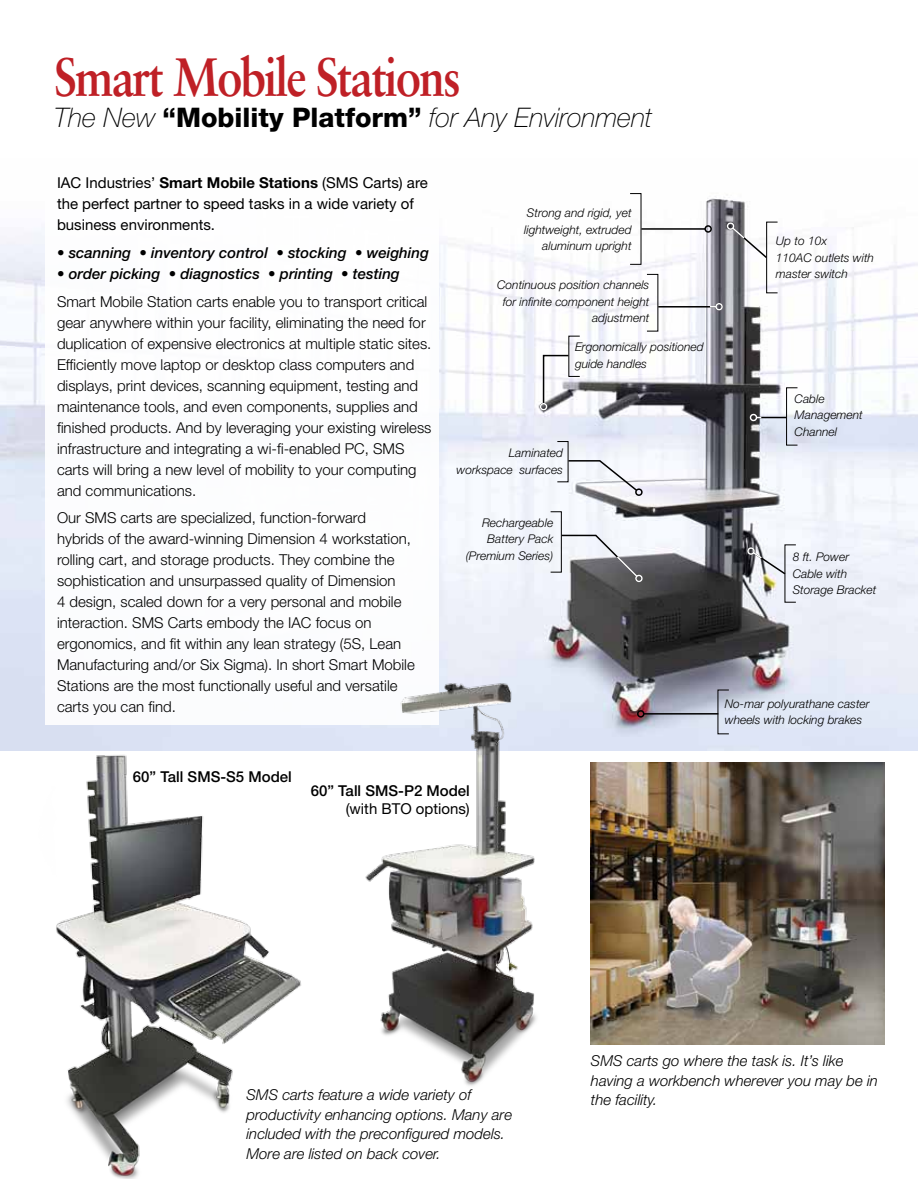
<style>
.page{position:relative;width:918px;height:1188px;background:#fff}
.page>*{position:absolute;margin:0;border:0;box-sizing:border-box;transform-origin:0 0}
.t1{font:700 54px "Sabon";letter-spacing:-.04em;color:#bf2026;scale:.85 1}
.t2{font:italic 100 27px "Helvetica Neue LT Std";color:#000}
.t3{font:300 15px/21px "Helvetica Neue LT Std";color:#000}
.t4{font:italic 300 15px/19.5px "Helvetica Neue LT Std";color:#000}
.t5{font:15px/21px "Helvetica Neue LT Std";color:#000}
.t6{font:italic 500 15px "Helvetica Neue LT Std";color:#000}
.t7{font:500 15px "Helvetica Neue LT Std";color:#000}
.t8{font:italic 300 12px/16.5px "Helvetica Neue LT Std";color:#000}
.s1{font-weight:800;font-style:normal}
.s2{font-weight:700}
</style>
<div class="page">
<img style="left:0;top:193px;width:918px;height:558px">
<div style="left:45px;top:138px;width:394px;height:587px;background:#fff"></div>
<img style="left:591px;top:763px;width:294px;height:282px">
<img style="left:350px;top:653px;width:238px;height:433px">
<div style="left:766px;top:222px;width:12px;height:71px;border:1px solid #000"></div>
<div style="left:786px;top:387px;width:12px;height:59px;border:1px solid #000"></div>
<hr style="left:641px;top:228px;width:64px;height:2px;background:#000">
<div style="left:704px;top:225px;width:8px;height:8px;border:2px solid #000;border-radius:50%"></div>
<hr style="left:658px;top:306px;width:58px;height:2px;background:#000">
<svg style="left:567px;top:459px;width:77px;height:39px"></svg>
<hr style="left:757px;top:417px;width:30px;height:1px;background:#000">
<hr style="left:644px;top:713px;width:74px;height:2px;background:#000">
<svg style="left:635px;top:708px;width:11px;height:11px"></svg>
<svg style="left:731px;top:226px;width:38px;height:34px"></svg>
<div style="left:727px;top:222px;width:7px;height:8px;border:2px solid #fff;border-radius:50%"></div>
<svg style="left:710px;top:301px;width:14px;height:11px"></svg>
<svg style="left:560px;top:534px;width:84px;height:50px"></svg>
<div style="left:635px;top:575px;width:8px;height:7px;border:2px solid #fff;border-radius:50%"></div>
<svg style="left:748px;top:412px;width:13px;height:11px"></svg>
<svg style="left:538px;top:354px;width:32px;height:58px"></svg>
<svg style="left:746px;top:546px;width:41px;height:30px"></svg>
<img style="left:3px;top:723px;width:304px;height:456px">
<h1 class="t1" style="left:54px;top:43px;width:480px">Smart Mobile Stations</h1>
<h2 class="t2" style="left:54px;top:102px;width:600px">The New <span class="s1">“Mobility Platform”</span> for Any Environment</h2>
<p class="t5" style="left:57px;top:172px;width:372px">IAC Industries’ <span class="s2">Smart Mobile Stations</span> (SMS Carts) are the perfect partner to speed tasks in a wide variety of business environments.</p>
<p class="t6" style="left:57px;top:244px;width:374px">• scanning • inventory control • stocking • weighing</p>
<p class="t6" style="left:57px;top:265px;width:344px">• order picking • diagnostics • printing • testing</p>
<p class="t3" style="left:57px;top:290px;width:376px">Smart Mobile Station carts enable you to transport critical gear anywhere within your facility, eliminating the need for duplication of expensive electronics at multiple static sites.<br>Efficiently move laptop or desktop class computers and displays, print devices, scanning equipment, testing and maintenance tools, and even components, supplies and finished products. And by leveraging your existing wireless infrastructure and integrating a wi-fi-enabled PC, SMS carts will bring a new level of mobility to your computing and communications.</p>
<p class="t3" style="left:57px;top:507px;width:359px">Our SMS carts are specialized, function-forward hybrids of the award-winning Dimension 4 workstation, rolling cart, and storage products. They combine the sophistication and unsurpassed quality of Dimension<br>4 design, scaled down for a very personal and mobile interaction. SMS Carts embody the IAC focus on ergonomics, and fit within any lean strategy (5S, Lean Manufacturing and/or Six Sigma). In short Smart Mobile Stations are the most functionally useful and versatile carts you can find.</p>
<p class="t7" style="left:133px;top:768px;width:67px">60” Tall SMS</p>
<p class="t7" style="left:220px;top:768px;width:73px">-S5 Model</p>
<p class="t8" style="left:524px;top:204px;width:109px;text-align:right">Strong and rigid, yet lightweight, extruded aluminum upright</p>
<p class="t8" style="left:497px;top:277px;width:154px;text-align:right">Continuous position channels for infinite component height adjustment</p>
<p class="t8" style="left:575px;top:339px;width:130px">Ergonomically positioned guide handles</p>
<p class="t8" style="left:457px;top:445px;width:108px;text-align:right">Laminated workspace surfaces</p>
<p class="t8" style="left:466px;top:514px;width:89px;text-align:right">Rechargeable<br>Battery Pack (Premium Series)</p>
<p class="t7" style="left:311px;top:782px;width:67px">60” Tall SMS</p>
<p class="t7" style="left:398px;top:782px;width:73px">-P2 Model</p>
<p class="t5" style="left:346px;top:798px;width:126px">(with BTO options)</p>
<p class="t8" style="left:776px;top:232px;width:100px">Up to 10x<br>110AC outlets with master switch</p>
<p class="t8" style="left:795px;top:390px;width:70px">Cable<br>Management<br>Channel</p>
<p class="t8" style="left:793px;top:549px;width:85px">8 ft. Power<br>Cable with<br>Storage Bracket</p>
<p class="t8" style="left:725px;top:695px;width:146px">No-mar polyurathane caster wheels with locking brakes</p>
<p class="t4" style="left:247px;top:1085px;width:267px">SMS carts feature a wide variety of productivity enhancing options. Many are included with the preconfigured models.<br>More are listed on back cover.</p>
<p class="t4" style="left:591px;top:1051px;width:289px">SMS carts go where the task is. It’s like having a workbench wherever you may be in the facility.</p>
</div>
